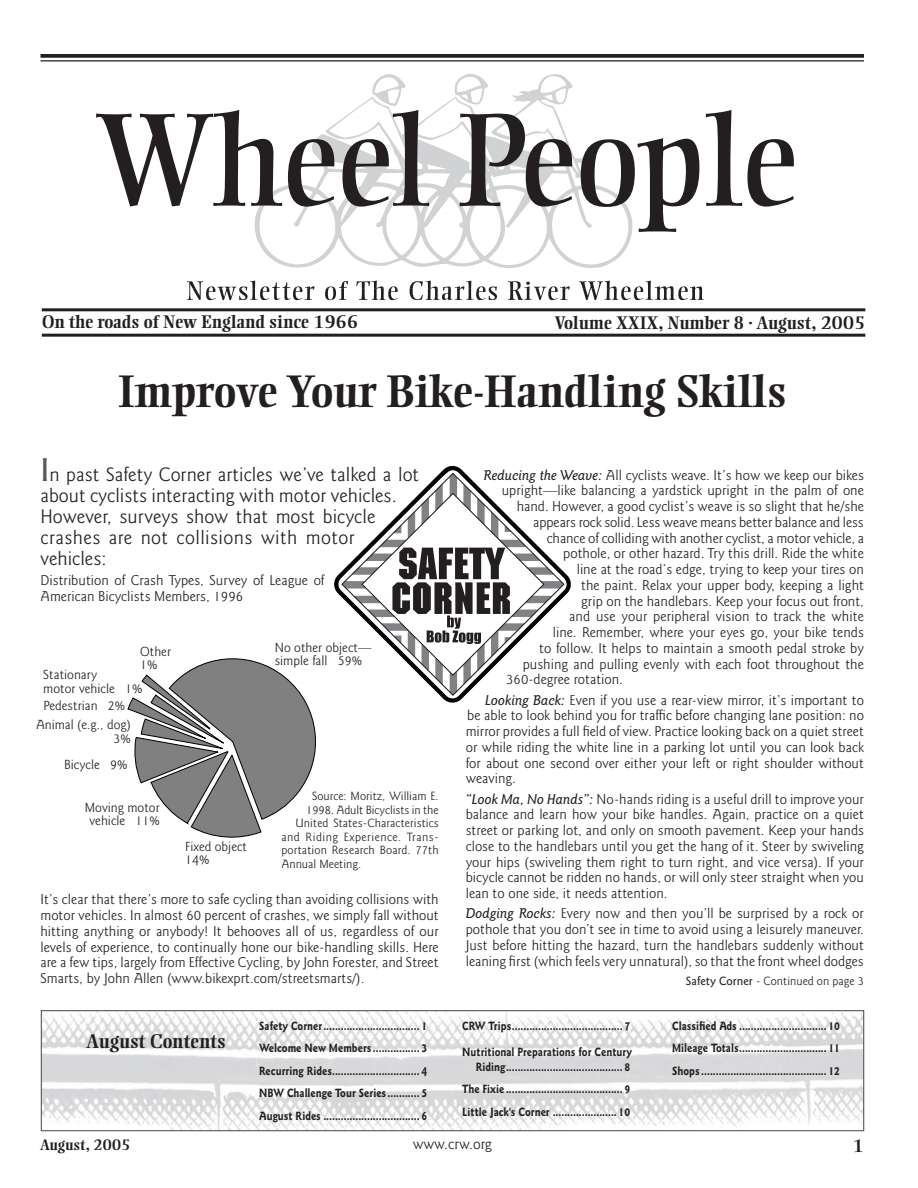
<style>
.page{position:relative;width:918px;height:1188px;background:#fff}
.page>*{position:absolute;margin:0;border:0;box-sizing:border-box;transform-origin:0 0}
.t1{font:700 45px "Ellington";color:#231f20}
.t2{font:300 19.5px/21px "Goudy Sans IT Cby BT";color:#231f20}
.t3{font:700 19.5px "Ellington";color:#231f20}
.t4{font:700 18px "Ellington";color:#231f20}
.t5{font:700 15px "Ellington";color:#231f20}
.t6{font:300 15px "Goudy Sans IT Cby BT";color:#231f20}
.t7{font:300 14.25px/15.8px "Goudy Sans IT Cby BT";color:#231f20;text-align:justify}
.t8{font:300 13.2px/13.2px "Goudy Sans IT Cby BT";color:#231f20}
.t9{font:700 12px/22.5px "Goudy Sans IT Cby BT";color:#231f20;text-align:justify;scale:.85 1}
.t10{font:300 12px "Goudy Sans IT Cby BT";letter-spacing:.005em;color:#231f20}
.t11{font:300 12px "Goudy Sans IT Cby BT";letter-spacing:.04em;color:#231f20}
.s1{font-size:12px}
.s2{font-weight:500;font-size:33px;color:#57585a}
.s3{font-weight:500;font-style:italic}
.s4{font-weight:500}
</style>
<div class="page">
<svg style="left:40px;top:54px;width:824px;height:4px;background:#302c2d"></svg>
<hr style="left:40px;top:60px;width:824px;height:1px;background:#231f20">
<svg style="left:40px;top:1114px;width:839px;height:23px"></svg>
<img style="left:43px;top:1012px;width:819px;height:117px">
<svg style="left:334px;top:466px;width:237px;height:237px"></svg>
<svg style="left:127px;top:623px;width:225px;height:215px"></svg>
<hr style="left:42px;top:308px;width:823px;height:3px;background:#231f20">
<hr style="left:42px;top:334px;width:823px;height:3px;background:#231f20">
<svg style="left:187px;top:281px;width:517px;height:19px"></svg>
<svg style="left:255px;top:73px;width:377px;height:195px"></svg>
<svg style="left:329px;top:74px;width:258px;height:36px"></svg>
<svg style="left:96px;top:110px;width:698px;height:122px"></svg>
<p class="t4" style="left:42px;top:312px;width:318px">On the roads of New England since 1966</p>
<p class="t4" style="left:554px;top:312px;width:312px">Volume XXIX, Number 8 <span class="s1">•</span> August, 2005</p>
<h1 class="t1" style="left:118px;top:366px;width:670px">Improve Your Bike-Handling Skills</h1>
<h2 class="t2" style="left:40px;top:464px;width:380px"><span class="s2">I</span>n past Safety Corner articles we’ve talked a lot about cyclists interacting with motor vehicles.<br>However, surveys show that most bicycle crashes are not collisions with motor vehicles:</h2>
<p class="t7" style="left:40px;top:573px;width:286px">Distribution of Crash Types, Survey of League of<br>American Bicyclists Members, 1996</p>
<p class="t8" style="left:140px;top:645px;width:32px">Other<br>1%</p>
<p class="t8" style="left:275px;top:641px;width:98px">No other object— simple fall 59%</p>
<p class="t8" style="left:43px;top:669px;width:101px">Stationary<br>motor vehicle 1%</p>
<p class="t8" style="left:43px;top:699px;width:83px">Pedestrian 2%</p>
<p class="t8" style="left:36px;top:718px;width:96px;text-align:right">Animal (e.g., dog)<br>3%</p>
<p class="t8" style="left:64px;top:759px;width:65px">Bicycle 9%</p>
<p class="t8" style="left:85px;top:801px;width:76px;text-align:center">Moving motor vehicle 11%</p>
<p class="t8" style="left:185px;top:840px;width:63px">Fixed object<br>14%</p>
<p class="t10" style="left:312px;top:789px;width:128px">Source: Moritz, William E.</p>
<p class="t10" style="left:306px;top:802px;width:134px">1998. Adult Bicyclists in the</p>
<p class="t10" style="left:296px;top:816px;width:145px">United States-Characteristics</p>
<p class="t11" style="left:281px;top:829px;width:159px">and Riding Experience. Trans-</p>
<p class="t10" style="left:281px;top:843px;width:159px">portation Research Board. 77th</p>
<p class="t10" style="left:281px;top:856px;width:81px">Annual Meeting.</p>
<p class="t7" style="left:40px;top:892px;width:400px">It’s clear that there’s more to safe cycling than avoiding collisions with motor vehicles. In almost 60 percent of crashes, we simply fall without hitting anything or anybody! It behooves all of us, regardless of our levels of experience, to continually hone our bike-handling skills. Here are a few tips, largely from Effective Cycling, by John Forester, and Street Smarts, by John Allen (www.bikexprt.com/streetsmarts/).</p>
<p class="t7" style="left:484px;top:467px;width:382px"><span class="s3">Reducing the Weave:</span> All cyclists weave. It’s how we keep our bikes</p>
<p class="t7" style="left:502px;top:483px;width:364px">upright—like balancing a yardstick upright in the palm of one</p>
<p class="t7" style="left:517px;top:499px;width:349px">hand. However, a good cyclist’s weave is so slight that he/she</p>
<p class="t7" style="left:533px;top:514px;width:332px">appears rock solid. Less weave means better balance and less</p>
<p class="t7" style="left:547px;top:530px;width:319px">chance of colliding with another cyclist, a motor vehicle, a</p>
<p class="t7" style="left:563px;top:546px;width:302px">pothole, or other hazard. Try this drill. Ride the white</p>
<p class="t7" style="left:577px;top:562px;width:289px">line at the road’s edge, trying to keep your tires on</p>
<p class="t7" style="left:581px;top:577px;width:284px">the paint. Relax your upper body, keeping a light</p>
<p class="t7" style="left:581px;top:593px;width:284px">grip on the handlebars. Keep your focus out front,</p>
<p class="t7" style="left:569px;top:609px;width:296px">and use your peripheral vision to track the white</p>
<p class="t7" style="left:553px;top:625px;width:313px">line. Remember, where your eyes go, your bike tends</p>
<p class="t7" style="left:539px;top:640px;width:326px">to follow. It helps to maintain a smooth pedal stroke by</p>
<p class="t7" style="left:523px;top:656px;width:343px">pushing and pulling evenly with each foot throughout the</p>
<p class="t7" style="left:506px;top:672px;width:118px">360-degree rotation.</p>
<p class="t7" style="left:466px;top:692px;width:400px;text-indent:20px"><span class="s3">Looking Back:</span> Even if you use a rear-view mirror, it’s important to be able to look behind you for traffic before changing lane position: no mirror provides a full field of view. Practice looking back on a quiet street or while riding the white line in a parking lot until you can look back for about one second over either your left or right shoulder without weaving.</p>
<p class="t7" style="left:466px;top:791px;width:400px"><span class="s3">“Look Ma, No Hands”:</span> No-hands riding is a useful drill to improve your balance and learn how your bike handles. Again, practice on a quiet street or parking lot, and only on smooth pavement. Keep your hands close to the handlebars until you get the hang of it. Steer by swiveling your hips (swiveling them right to turn right, and vice versa). If your bicycle cannot be ridden no hands, or will only steer straight when you lean to one side, it needs attention.</p>
<p class="t7" style="left:466px;top:906px;width:400px"><span class="s3">Dodging Rocks:</span> Every now and then you’ll be surprised by a rock or pothole that you don’t see in time to avoid using a leisurely maneuver.<br>Just before hitting the hazard, turn the handlebars suddenly without leaning first (which feels very unnatural), so that the front wheel dodges</p>
<p class="t10" style="left:686px;top:973px;width:180px"><span class="s4">Safety Corner</span> - Continued on page 3</p>
<h2 class="t3" style="left:86px;top:1031px;width:141px">August Contents</h2>
<p class="t9" style="left:259px;top:1014px;width:199px">Safety Corner ................................. 1<br>Welcome New Members ................ 3<br>Recurring Rides .............................. 4<br>NBW Challenge Tour Series ........... 5<br>August Rides ................................. 6</p>
<p class="t9" style="left:462px;top:1013px;width:201px;line-height:25.5px">CRW Trips ...................................... 7<br>Nutritional Preparations for Century</p>
<p class="t9" style="left:462px;top:1055px;width:199px;text-indent:14px">Riding ........................................ 8<br>The Fixie ........................................ 9<br>Little Jack's Corner ...................... 10</p>
<p class="t9" style="left:672px;top:1015px;width:199px">Classified Ads .............................. 10<br>Mileage Totals .............................. 11<br>Shops ........................................... 12</p>
<p class="t5" style="left:40px;top:1136px;width:92px">August, 2005</p>
<p class="t6" style="left:413px;top:1135px;width:81px">www.crw.org</p>
<p class="t4" style="left:853px;top:1136px;width:13px">1</p>
</div>
